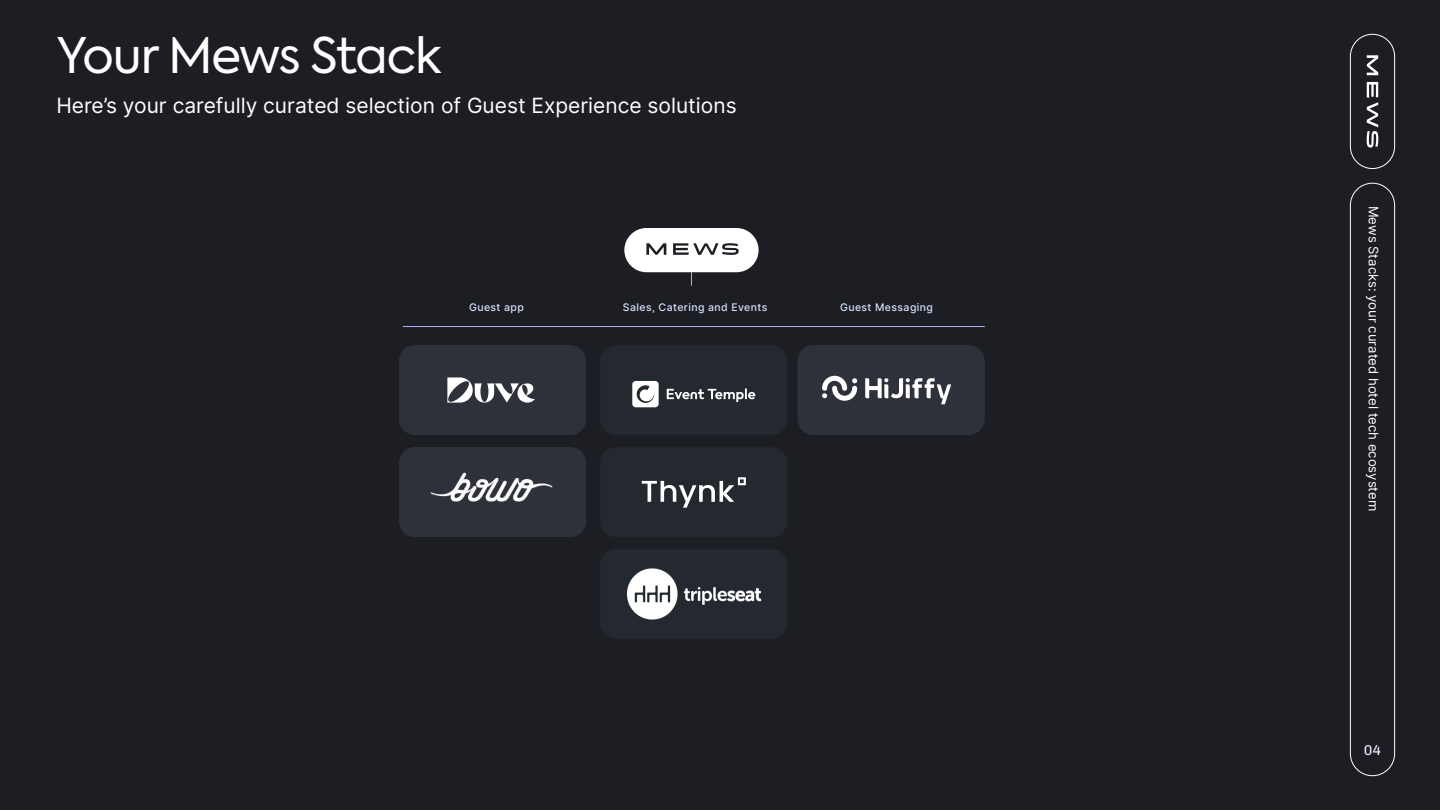
<style>
.page{position:relative;width:1440px;height:810px;background:#1c1e24}
.page>*{position:absolute;margin:0;border:0;box-sizing:border-box;transform-origin:0 0}
.t1{font:48.75px "Axiforma";letter-spacing:-.025em;color:#fff}
.Paragraph_Style_1{font:21px "Inter";color:#fff}
.t2{font:14.25px "Chivo";color:#efefff}
.t3{font:13.12px "Inter";color:#fff}
.captions{font:500 10.5px "Inter";letter-spacing:.04em;color:#d6e2fc}
</style>
<div class="page">
<div style="left:1350px;top:34px;width:45px;height:135px;border:1px solid #fff;border-radius:22px"></div>
<div style="left:1350px;top:183px;width:45px;height:593px;border:1px solid #fff;border-radius:22px"></div>
<svg style="left:1366px;top:55px;width:12px;height:20px"></svg>
<svg style="left:1367px;top:82px;width:11px;height:66px"></svg>
<div style="left:624px;top:228px;width:135px;height:44px;background:#fff;border-radius:22px"></div>
<svg style="left:646px;top:243px;width:20px;height:12px"></svg>
<svg style="left:673px;top:243px;width:66px;height:12px"></svg>
<hr style="left:403px;top:326px;width:582px;height:1px;background:#b3b2fb">
<svg style="left:691px;top:272px;width:1px;height:14px"></svg>
<div style="left:399px;top:345px;width:187px;height:90px;background:#2e3139;border-radius:16px"></div>
<div style="left:600px;top:345px;width:187px;height:90px;background:#24292f;border-radius:16px"></div>
<div style="left:399px;top:447px;width:187px;height:90px;background:#2e3139;border-radius:16px"></div>
<div style="left:600px;top:447px;width:187px;height:90px;background:#24292f;border-radius:16px"></div>
<div style="left:797px;top:345px;width:188px;height:90px;background:#2e3139;border-radius:16px"></div>
<div style="left:600px;top:549px;width:187px;height:90px;background:#24292f;border-radius:16px"></div>
<img style="left:430px;top:472px;width:123px;height:30px">
<svg style="left:642px;top:477px;width:104px;height:31px"></svg>
<svg style="left:447px;top:377px;width:88px;height:26px"></svg>
<svg style="left:822px;top:376px;width:35px;height:25px"></svg>
<svg style="left:865px;top:378px;width:86px;height:26px"></svg>
<svg style="left:632px;top:381px;width:27px;height:26px"></svg>
<svg style="left:667px;top:389px;width:88px;height:13px"></svg>
<img style="left:626px;top:568px;width:136px;height:52px">
<p class="t1" style="left:56px;top:24px;width:387px">Your Mews Stack</p>
<p class="Paragraph_Style_1" style="left:56px;top:90px;width:682px">Here’s your carefully curated selection of Guest Experience solutions</p>
<p class="captions" style="left:469px;top:299px;width:56px">Guest app</p>
<p class="captions" style="left:623px;top:299px;width:146px">Sales, Catering and Events</p>
<p class="captions" style="left:840px;top:299px;width:94px">Guest Messaging</p>
<p class="t3" style="left:1383px;top:206px;width:307px;rotate:90deg">Mews Stacks: your curated hotel tech ecosystem</p>
<p class="t2" style="left:1364px;top:740px;width:19px">04</p>
</div>
